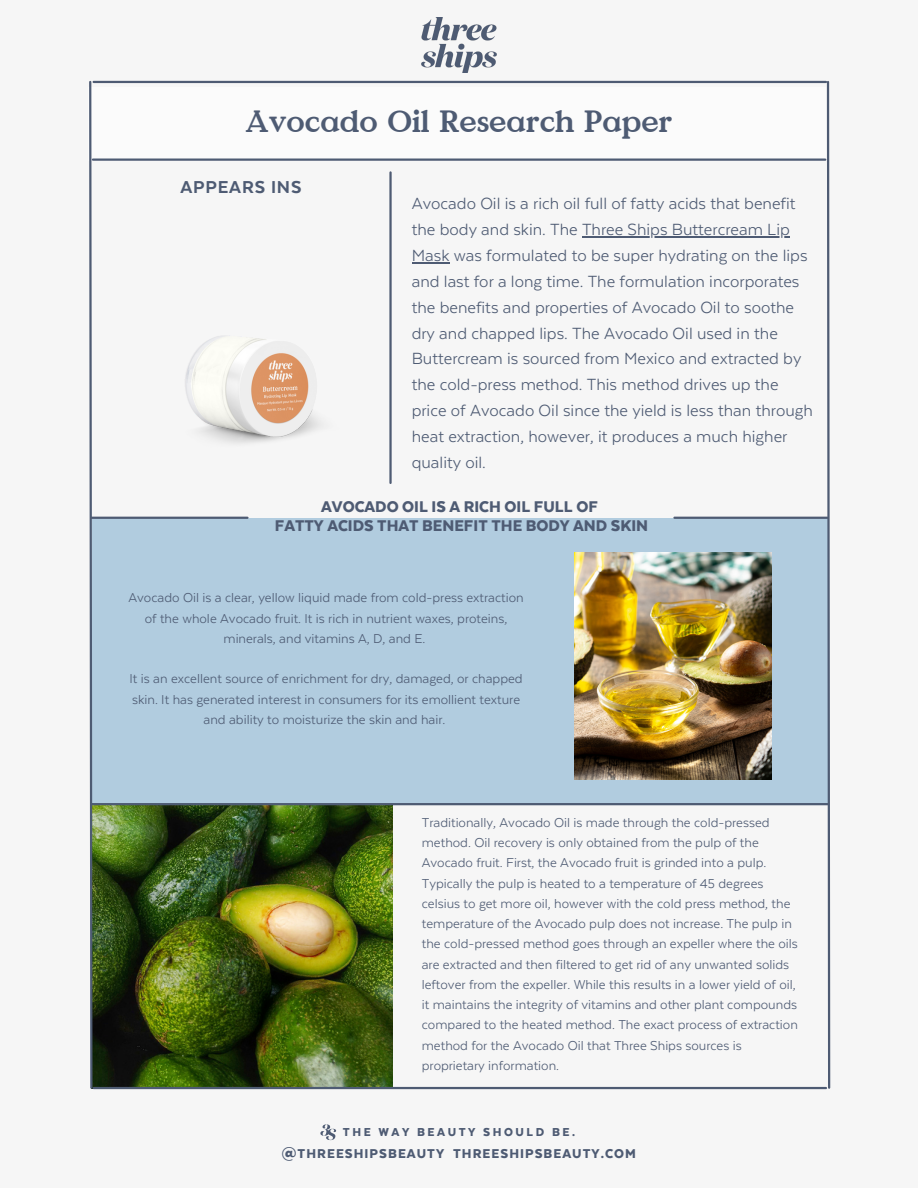
<style>
.page{position:relative;width:918px;height:1188px;background:#f6f6f6}
.page>*{position:absolute;margin:0;border:0;box-sizing:border-box;transform-origin:0 0}
.t1{font:30.6px "Value Serif";color:#4e5b73}
.t2{font:800 19.8px "Texta";letter-spacing:.045em;color:#4e5b73}
.t3{font:18.6px/25.8px "Texta";color:#4e5b73}
.t4{font:900 17.85px/19.2px "Texta";color:#4e5b73;text-align:center}
.t5{font:14.85px/20.2px "Texta";color:#4e5b73;text-align:center}
.t6{font:900 14.7px "Texta";letter-spacing:.07em;color:#4e5b73}
.t7{font:900 13.35px "Texta";letter-spacing:.19em;color:#4e5b73}
</style>
<div class="page">
<div style="left:88px;top:88px;width:738px;height:73px;background:#fff"></div>
<img style="left:94px;top:805px;width:298px;height:282px">
<div style="left:92px;top:518px;width:737px;height:287px;background:#b1ccdf"></div>
<hr style="left:94px;top:81px;width:732px;height:2px;background:#4e5b73">
<hr style="left:94px;top:1087px;width:732px;height:2px;background:#4e5b73">
<svg style="left:826px;top:81px;width:5px;height:1008px"></svg>
<svg style="left:89px;top:80px;width:5px;height:1010px"></svg>
<hr style="left:92px;top:803px;width:736px;height:2px;background:#4e5b73">
<hr style="left:93px;top:159px;width:732px;height:2px;background:#4e5b73">
<hr style="left:91px;top:517px;width:156px;height:2px;background:#4e5b73">
<hr style="left:674px;top:517px;width:153px;height:2px;background:#4e5b73">
<hr style="left:389px;top:172px;width:3px;height:311px;background:#4e5b73">
<img style="left:575px;top:553px;width:197px;height:227px">
<img style="left:185px;top:336px;width:136px;height:107px">
<hr style="left:582px;top:236px;width:208px;height:1px;background:#4e5b73">
<hr style="left:412px;top:262px;width:37px;height:1px;background:#4e5b73">
<svg style="left:320px;top:1124px;width:16px;height:16px"></svg>
<img style="left:421px;top:18px;width:76px;height:55px">
<h1 class="t1" style="left:246px;top:98px;width:428px">Avocado Oil Research Paper</h1>
<h2 class="t2" style="left:180px;top:179px;width:123px">APPEARS INS</h2>
<p class="t3" style="left:412px;top:192px;width:403px">Avocado Oil is a rich oil full of fatty acids that benefit the body and skin. The Three Ships Buttercream Lip Mask was formulated to be super hydrating on the lips and last for a long time. The formulation incorporates the benefits and properties of Avocado Oil to soothe dry and chapped lips. The Avocado Oil used in the Buttercream is sourced from Mexico and extracted by the cold-press method. This method drives up the price of Avocado Oil since the yield is less than through heat extraction, however, it produces a much higher quality oil.</p>
<p class="t4" style="left:275px;top:498px;width:375px">AVOCADO OIL IS A RICH OIL FULL OF<br>FATTY ACIDS THAT BENEFIT THE BODY AND SKIN</p>
<p class="t5" style="left:128px;top:589px;width:397px">Avocado Oil is a clear, yellow liquid made from cold-press extraction of the whole Avocado fruit. It is rich in nutrient waxes, proteins, minerals, and vitamins A, D, and E.</p>
<p class="t5" style="left:130px;top:670px;width:395px">It is an excellent source of enrichment for dry, damaged, or chapped skin. It has generated interest in consumers for its emollient texture and ability to moisturize the skin and hair.</p>
<p class="t5" style="left:422px;top:813px;width:378px;text-align:left">Traditionally, Avocado Oil is made through the cold-pressed method. Oil recovery is only obtained from the pulp of the Avocado fruit. First, the Avocado fruit is grinded into a pulp.<br>Typically the pulp is heated to a temperature of 45 degrees celsius to get more oil, however with the cold press method, the temperature of the Avocado pulp does not increase. The pulp in the cold-pressed method goes through an expeller where the oils are extracted and then filtered to get rid of any unwanted solids leftover from the expeller. While this results in a lower yield of oil, it maintains the integrity of vitamins and other plant compounds compared to the heated method. The exact process of extraction method for the Avocado Oil that Three Ships sources is proprietary information.</p>
<p class="t7" style="left:343px;top:1126px;width:234px">THE WAY BEAUTY SHOULD BE.</p>
<p class="t6" style="left:282px;top:1147px;width:356px">@THREESHIPSBEAUTY THREESHIPSBEAUTY.COM</p>
</div>
